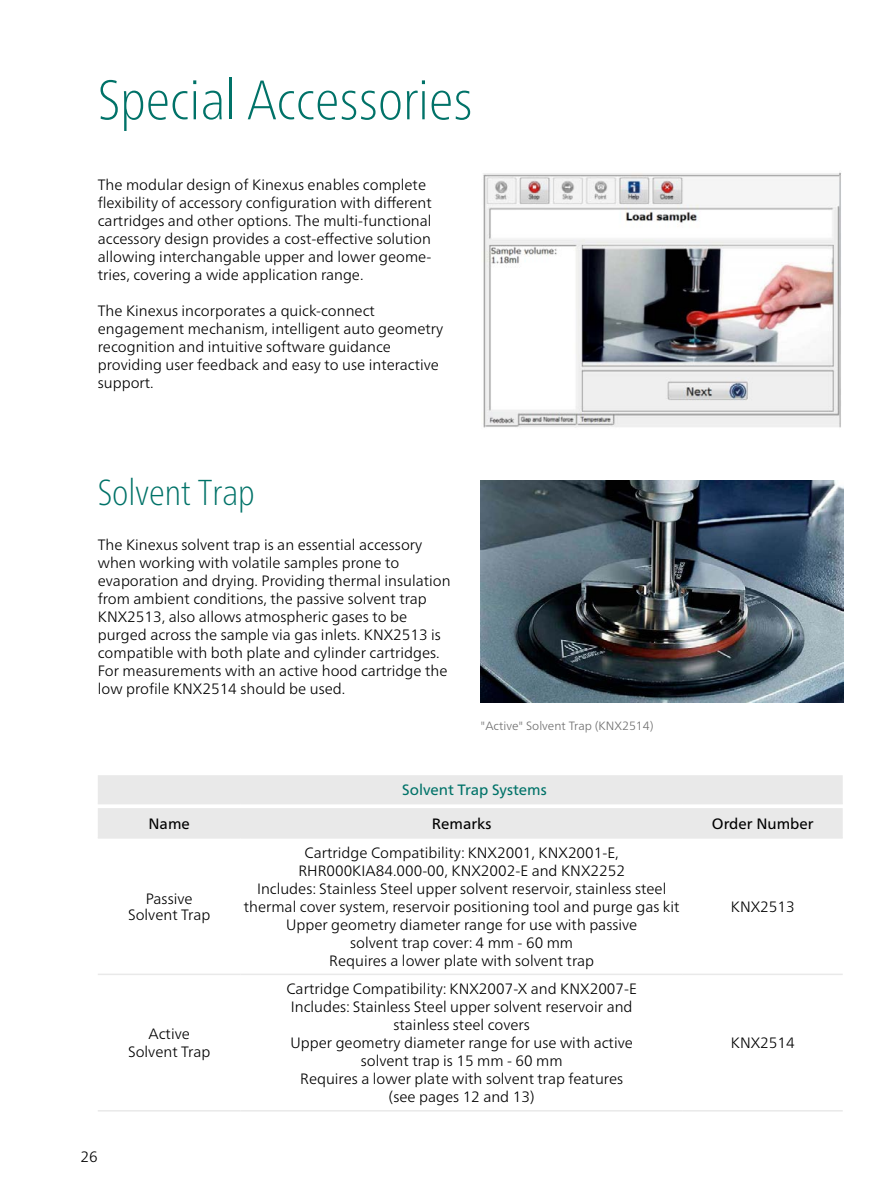
<style>
.page{position:relative;width:893px;height:1191px;background:#fff}
.page>*{position:absolute;margin:0;border:0;box-sizing:border-box;transform-origin:0 0}
.Headline_Titel_n{font:100 condensed 55.5px "Frutiger Neue LTW1 G";color:#007268}
.Headline_Titel_n-2{font:100 condensed 36px "Frutiger Neue LTW1 G";color:#007268}
.Fließtext_en_n{font:300 15px/18px "Frutiger Neue LTW1 G";color:#000}
.Tabellenkörper_n{font:300 15px/18px "Frutiger Neue LTW1 G";color:#000;text-align:center}
.Tabellenkörper_n-2{font:15px "Frutiger Neue LTW1 G";color:#000}
.Tabellenkopf_n{font:15px "Frutiger Neue LTW1 G";color:#007268}
.Bildunterschrift_n{font:300 12px "Frutiger Neue LTW1 G";color:#6e6e6e}
</style>
<div class="page">
<img style="left:480px;top:480px;width:363px;height:222px">
<img style="left:483px;top:172px;width:358px;height:256px">
<div style="left:98px;top:775px;width:745px;height:62px;background:#e9e9e9"></div>
<hr style="left:98px;top:973px;width:143px;height:2px;background:#e9e9e9">
<hr style="left:241px;top:973px;width:442px;height:2px;background:#e9e9e9">
<hr style="left:683px;top:973px;width:160px;height:2px;background:#e9e9e9">
<hr style="left:98px;top:1110px;width:143px;height:1px;background:#e9e9e9">
<hr style="left:241px;top:1110px;width:442px;height:1px;background:#e9e9e9">
<hr style="left:683px;top:1110px;width:160px;height:1px;background:#e9e9e9">
<hr style="left:98px;top:803px;width:143px;height:1px;background:#e9e9e9">
<hr style="left:241px;top:803px;width:442px;height:1px;background:#e9e9e9">
<hr style="left:683px;top:803px;width:160px;height:1px;background:#e9e9e9">
<hr style="left:98px;top:837px;width:143px;height:1px;background:#e9e9e9">
<hr style="left:241px;top:837px;width:442px;height:1px;background:#e9e9e9">
<hr style="left:683px;top:837px;width:160px;height:1px;background:#e9e9e9">
<p class="Headline_Titel_n" style="left:98px;top:60px;width:376px">Special Accessories</p>
<p class="Fließtext_en_n" style="left:98px;top:175px;width:335px">The modular design of Kinexus enables complete flexibility of accessory configuration with different cartridges and other options. The multi-functional accessory design provides a cost-effective solution allowing interchangable upper and lower geome&shy;tries, covering a wide application range.</p>
<p class="Fließtext_en_n" style="left:98px;top:301px;width:347px">The Kinexus incorporates a quick-connect engagement mechanism, intelligent auto geometry recognition and intuitive software guidance providing user feedback and easy to use interactive support.</p>
<p class="Headline_Titel_n-2" style="left:98px;top:466px;width:158px">Solvent Trap</p>
<p class="Fließtext_en_n" style="left:98px;top:535px;width:354px">The Kinexus solvent trap is an essential accessory when working with volatile samples prone to evaporation and drying. Providing thermal insulation from ambient conditions, the passive solvent trap KNX2513, also allows atmospheric gases to be purged across the sample via gas inlets. KNX2513 is compatible with both plate and cylinder cartridges.<br>For measurements with an active hood cartridge the low profile KNX2514 should be used.</p>
<p class="Bildunterschrift_n" style="left:480px;top:718px;width:175px">"Active" Solvent Trap (KNX2514)</p>
<p class="Tabellenkopf_n" style="left:402px;top:781px;width:146px">Solvent Trap Systems</p>
<p class="Tabellenkörper_n-2" style="left:148px;top:814px;width:43px">Name</p>
<p class="Tabellenkörper_n-2" style="left:432px;top:814px;width:61px">Remarks</p>
<p class="Tabellenkörper_n-2" style="left:712px;top:814px;width:103px">Order Number</p>
<p class="Tabellenkörper_n" style="left:128px;top:890px;width:84px;line-height:16.5px">Passive<br>Solvent Trap</p>
<p class="Tabellenkörper_n" style="left:128px;top:1025px;width:84px">Active<br>Solvent Trap</p>
<p class="Fließtext_en_n" style="left:81px;top:1147px;width:19px">26</p>
<p class="Tabellenkörper_n" style="left:298px;top:843px;width:328px">Cartridge Compatibility: KNX2001, KNX2001-E,<br>RHR000KIA84.000-00, KNX2002-E and KNX2252</p>
<p class="Tabellenkörper_n" style="left:244px;top:879px;width:437px">Includes: Stainless Steel upper solvent reservoir, stainless steel thermal cover system, reservoir positioning tool and purge gas kit</p>
<p class="Tabellenkörper_n" style="left:286px;top:915px;width:353px">Upper geometry diameter range for use with passive solvent trap cover: 4 mm - 60 mm</p>
<p class="Tabellenkörper_n" style="left:329px;top:951px;width:266px">Requires a lower plate with solvent trap</p>
<p class="Tabellenkörper_n" style="left:286px;top:980px;width:352px">Cartridge Compatibility: KNX2007-X and KNX2007-E</p>
<p class="Tabellenkörper_n" style="left:291px;top:998px;width:343px">Includes: Stainless Steel upper solvent reservoir and stainless steel covers</p>
<p class="Tabellenkörper_n" style="left:291px;top:1034px;width:344px">Upper geometry diameter range for use with active solvent trap is 15 mm - 60 mm</p>
<p class="Tabellenkörper_n" style="left:300px;top:1070px;width:324px">Requires a lower plate with solvent trap features (see pages 12 and 13)</p>
<p class="Tabellenkörper_n" style="left:731px;top:897px;width:65px">KNX2513</p>
<p class="Tabellenkörper_n" style="left:731px;top:1034px;width:65px">KNX2514</p>
</div>
